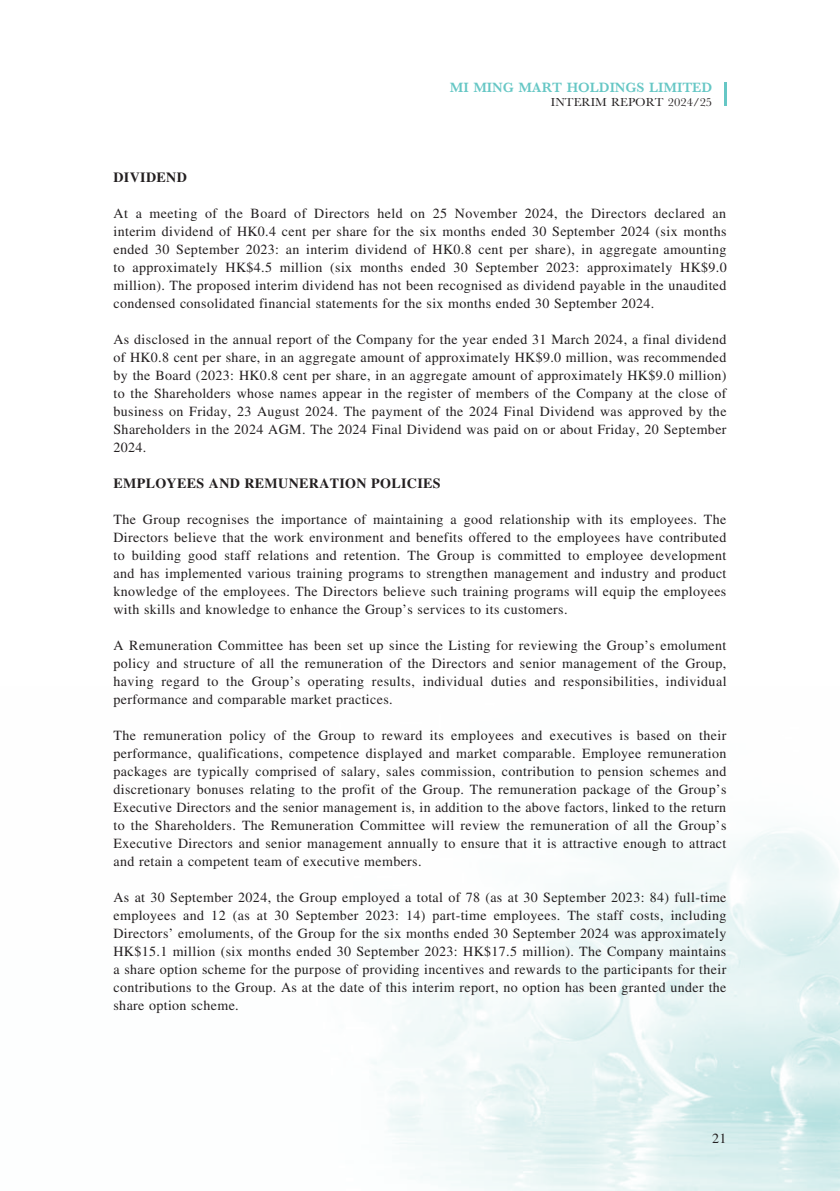
<style>
.page{position:relative;width:840px;height:1191px;background:#fff}
.page>*{position:absolute;margin:0;border:0;box-sizing:border-box;transform-origin:0 0}
.t1{font:14px/18px "Times LT Std";letter-spacing:.025em;color:#231f20;text-align:justify}
.t2{font:700 14px "Times LT Std";letter-spacing:.025em;color:#231f20}
.t3{font:700 14px "M Sung HK";color:#66c7c5}
.t4{font:300 12px "M Sung HK";color:#231f20;scale:1.05 1}
</style>
<div class="page">
<img style="left:372px;top:827px;width:467px;height:364px">
<hr style="left:723px;top:83px;width:3px;height:23px;background:#66c7c5">
<p class="t3" style="left:449px;top:77px;width:264px">MI MING MART HOLDINGS LIMITED</p>
<p class="t4" style="left:550px;top:93px;width:155px">INTERIM REPORT 2024/25</p>
<p class="t2" style="left:113px;top:169px;width:75px">DIVIDEND</p>
<p class="t1" style="left:113px;top:204px;width:614px">At a meeting of the Board of Directors held on 25 November 2024, the Directors declared an interim dividend of HK0.4 cent per share for the six months ended 30 September 2024 (six months ended 30 September 2023: an interim dividend of HK0.8 cent per share), in aggregate amounting to approximately HK$4.5 million (six months ended 30 September 2023: approximately HK$9.0 million). The proposed interim dividend has not been recognised as dividend payable in the unaudited condensed consolidated financial statements for the six months ended 30 September 2024.</p>
<p class="t1" style="left:113px;top:330px;width:614px">As disclosed in the annual report of the Company for the year ended 31 March 2024, a final dividend of HK0.8 cent per share, in an aggregate amount of approximately HK$9.0 million, was recommended by the Board (2023: HK0.8 cent per share, in an aggregate amount of approximately HK$9.0 million) to the Shareholders whose names appear in the register of members of the Company at the close of business on Friday, 23 August 2024. The payment of the 2024 Final Dividend was approved by the Shareholders in the 2024 AGM. The 2024 Final Dividend was paid on or about Friday, 20 September 2024.</p>
<p class="t2" style="left:113px;top:475px;width:328px">EMPLOYEES AND REMUNERATION POLICIES</p>
<p class="t1" style="left:113px;top:510px;width:614px">The Group recognises the importance of maintaining a good relationship with its employees. The Directors believe that the work environment and benefits offered to the employees have contributed to building good staff relations and retention. The Group is committed to employee development and has implemented various training programs to strengthen management and industry and product knowledge of the employees. The Directors believe such training programs will equip the employees with skills and knowledge to enhance the Group’s services to its customers.</p>
<p class="t1" style="left:113px;top:636px;width:614px">A Remuneration Committee has been set up since the Listing for reviewing the Group’s emolument policy and structure of all the remuneration of the Directors and senior management of the Group, having regard to the Group’s operating results, individual duties and responsibilities, individual performance and comparable market practices.</p>
<p class="t1" style="left:113px;top:726px;width:614px">The remuneration policy of the Group to reward its employees and executives is based on their performance, qualifications, competence displayed and market comparable. Employee remuneration packages are typically comprised of salary, sales commission, contribution to pension schemes and discretionary bonuses relating to the profit of the Group. The remuneration package of the Group’s Executive Directors and the senior management is, in addition to the above factors, linked to the return to the Shareholders. The Remuneration Committee will review the remuneration of all the Group’s Executive Directors and senior management annually to ensure that it is attractive enough to attract and retain a competent team of executive members.</p>
<p class="t1" style="left:113px;top:888px;width:614px">As at 30 September 2024, the Group employed a total of 78 (as at 30 September 2023: 84) full-time employees and 12 (as at 30 September 2023: 14) part-time employees. The staff costs, including Directors’ emoluments, of the Group for the six months ended 30 September 2024 was approximately HK$15.1 million (six months ended 30 September 2023: HK$17.5 million). The Company maintains a share option scheme for the purpose of providing incentives and rewards to the participants for their contributions to the Group. As at the date of this interim report, no option has been granted under the share option scheme.</p>
<p class="t1" style="left:711px;top:1129px;width:16px">21</p>
</div>
